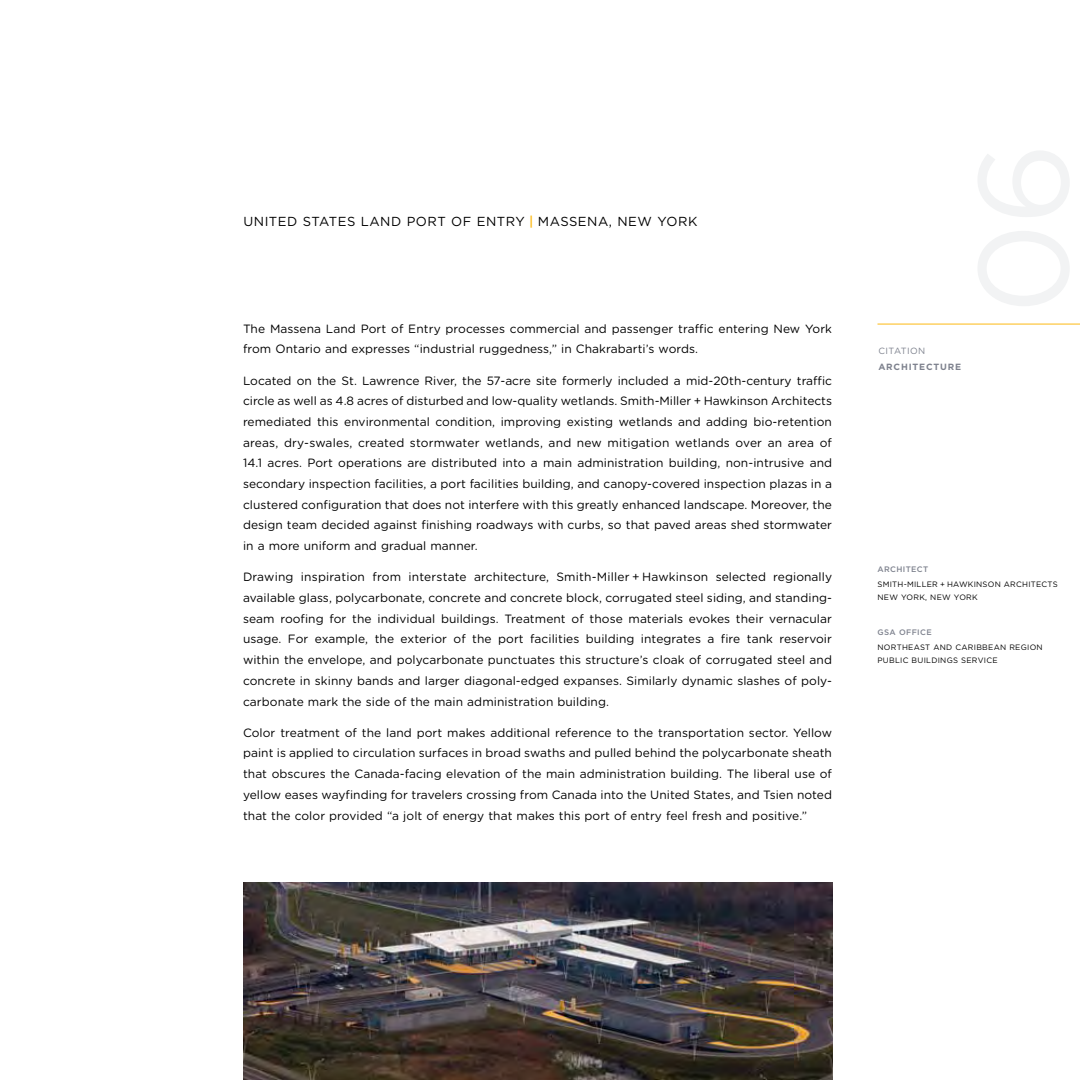
<style>
.page{position:relative;width:1080px;height:1080px;background:#fff}
.page>*{position:absolute;margin:0;border:0;box-sizing:border-box;transform-origin:0 0}
.X-ProjectTitle_Goth{font:13.05px "Gotham";letter-spacing:.04em;color:#000}
.X_Text_Gotham{font:12px/20.7px "Gotham Rounded";letter-spacing:.005em;color:#000;text-align:justify}
.X_AwardList_6{font:700 9px "Gotham";letter-spacing:.09em;color:#7e828e}
.X_AwardList{font:9px "Gotham";letter-spacing:.05em;color:#7e828e}
.X_CreditHead_Goth{font:500 7.95px "Gotham";letter-spacing:.045em;color:#7e828e}
.X_CreditText_Goth{font:7.8px "Gotham";letter-spacing:.035em;color:#000}
.s1{font-size:7.8px;color:#fff}
.s2{font-weight:500;color:#fdb913}
.s3{font-weight:400;font-size:7.8px;color:#fff}
.s4{color:#fff}
</style>
<div class="page">
<hr style="left:878px;top:324px;width:202px;height:1px;background:#fdb913">
<img style="left:243px;top:882px;width:589px;height:198px">
<p class="X-ProjectTitle_Goth" style="left:243px;top:213px;width:458px">UNITED STATES LAND PORT OF ENTRY<span class="s1">,</span> <span class="s2">|</span> MASSENA, NEW YORK<span class="s1">,</span></p>
<p class="X_Text_Gotham" style="left:243px;top:318px;width:591px">The Massena Land Port of Entry processes commercial and passenger traffic entering New York from Ontario and expresses “industrial ruggedness,” in Chakrabarti’s words.</p>
<p class="X_Text_Gotham" style="left:243px;top:369px;width:591px">Located on the St. Lawrence River, the 57-acre site formerly included a mid-20th-century traffic circle as well as 4.8 acres of disturbed and low-quality wetlands. Smith-Miller + Hawkinson Architects remediated this environmental condition, improving existing wetlands and adding bio-retention areas, dry-swales, created stormwater wetlands, and new mitigation wetlands over an area of 14.1 acres. Port operations are distributed into a main administration building, non-intrusive and secondary inspection facilities, a port facilities building, and canopy-covered inspection plazas in a clustered configuration that does not interfere with this greatly enhanced landscape. Moreover, the design team decided against finishing roadways with curbs, so that paved areas shed stormwater in a more uniform and gradual manner.</p>
<p class="X_Text_Gotham" style="left:243px;top:566px;width:591px">Drawing inspiration from interstate architecture, Smith-Miller + Hawkinson selected regionally available glass, polycarbonate, concrete and concrete block, corrugated steel siding, and standing&shy;seam roofing for the individual buildings. Treatment of those materials evokes their vernacular usage. For example, the exterior of the port facilities building integrates a fire tank reservoir within the envelope, and polycarbonate punctuates this structure’s cloak of corrugated steel and concrete in skinny bands and larger diagonal-edged expanses. Similarly dynamic slashes of poly&shy;carbonate mark the side of the main administration building.</p>
<p class="X_Text_Gotham" style="left:243px;top:722px;width:591px">Color treatment of the land port makes additional reference to the transportation sector. Yellow paint is applied to circulation surfaces in broad swaths and pulled behind the polycarbonate sheath that obscures the Canada-facing elevation of the main administration building. The liberal use of yellow eases wayfinding for travelers crossing from Canada into the United States, and Tsien noted that the color provided “a jolt of energy that makes this port of entry feel fresh and positive.”</p>
<p class="X_AwardList" style="left:878px;top:345px;width:51px">CITATION<span class="s1">,</span></p>
<p class="X_AwardList_6" style="left:878px;top:361px;width:87px">ARCHITECTURE<span class="s3">,</span></p>
<p class="X_CreditHead_Goth" style="left:878px;top:564px;width:55px">ARCHITECT<span class="s3">,</span></p>
<p class="X_CreditText_Goth" style="left:877px;top:579px;width:184px">SMITH-MILLER + HAWKINSON ARCHITECTS<span class="s4">,</span></p>
<p class="X_CreditText_Goth" style="left:877px;top:592px;width:104px">NEW YORK, NEW YORK<span class="s4">,</span></p>
<p class="X_CreditHead_Goth" style="left:878px;top:627px;width:58px">GSA OFFICE<span class="s3">,</span></p>
<p class="X_CreditText_Goth" style="left:877px;top:642px;width:169px">NORTHEAST AND CARIBBEAN REGION<span class="s4">,</span></p>
<p class="X_CreditText_Goth" style="left:877px;top:655px;width:124px">PUBLIC BUILDINGS SERVICE<span class="s4">,</span></p>
</div>
